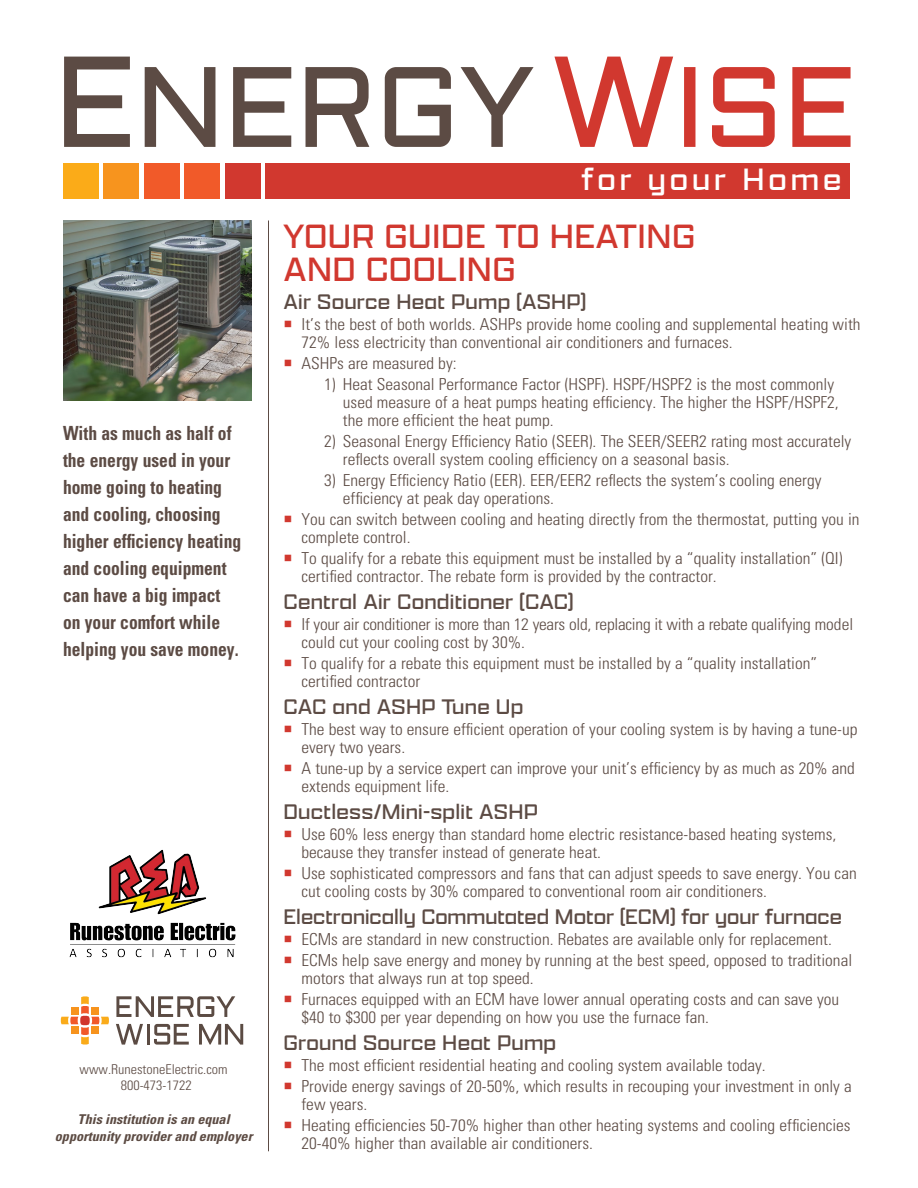
<style>
.page{position:relative;width:918px;height:1188px;background:#fff}
.page>*{position:absolute;margin:0;border:0;box-sizing:border-box;transform-origin:0 0}
.t1{font:300 36px/33px "Apotek Extended";letter-spacing:.01em;color:#d1382f}
.t2{font:300 33px "Apotek Extended";letter-spacing:.12em;color:#fff}
.t3{font:300 22.5px "Apotek Extended";letter-spacing:.01em;color:#5c4b44}
.t4{font:700 condensed 19.5px/27px "Univers LT Std";color:#5c4b44;scale:.9 1}
.t5{font:300 condensed 16.5px/18px "Univers LT Std";color:#5c4b44;scale:1.05 1}
.t6{font:italic 700 condensed 13.5px/17px "Univers LT Std";color:#5c4b43;text-align:center;scale:1.05 1}
.t7{font:300 condensed 13.5px/16.2px "Univers LT Std";color:#5c4b44;text-align:center;scale:1.05 1}
.s1{color:#d1382f}
</style>
<div class="page">
<img style="left:63px;top:220px;width:189px;height:180px">
<hr style="left:268px;top:220px;width:1px;height:931px;background:#5c4b44">
<div style="left:63px;top:163px;width:36px;height:36px;background:#fbab18"></div>
<div style="left:104px;top:163px;width:36px;height:36px;background:#f7941e"></div>
<div style="left:144px;top:163px;width:36px;height:36px;background:#f15a29"></div>
<div style="left:184px;top:163px;width:36px;height:36px;background:#f15a29"></div>
<div style="left:225px;top:163px;width:36px;height:36px;background:#d1382f"></div>
<div style="left:266px;top:163px;width:584px;height:36px;background:#d1382f"></div>
<svg style="left:554px;top:57px;width:297px;height:90px"></svg>
<svg style="left:64px;top:57px;width:470px;height:90px"></svg>
<svg style="left:116px;top:996px;width:119px;height:21px"></svg>
<svg style="left:116px;top:1024px;width:27px;height:21px"></svg>
<hr style="left:147px;top:1024px;width:3px;height:21px;background:#5b4b43">
<svg style="left:154px;top:1024px;width:35px;height:21px"></svg>
<svg style="left:199px;top:1024px;width:44px;height:21px"></svg>
<svg style="left:61px;top:996px;width:48px;height:49px"></svg>
<img style="left:69px;top:849px;width:167px;height:109px">
<p class="t4" style="left:63px;top:419px;width:200px">With as much as half of the energy used in your home going to heating and cooling, choosing higher efficiency heating and cooling equipment can have a big impact on your comfort while helping you save money.</p>
<p class="t7" style="left:80px;top:1061px;width:142px">www.RunestoneElectric.com<br>800-473-1722</p>
<p class="t6" style="left:55px;top:1111px;width:190px">This institution is an equal opportunity provider and employer</p>
<h2 class="t2" style="left:581px;top:159px;width:262px">for your Home</h2>
<h1 class="t1" style="left:284px;top:218px;width:413px">YOUR GUIDE TO HEATING<br>AND COOLING</h1>
<h3 class="t3" style="left:284px;top:288px;width:304px">Air Source Heat Pump (ASHP)</h3>
<p class="t5" style="left:301px;top:316px;width:534px;text-indent:-18px"><span class="s1">○</span> It’s the best of both worlds. ASHPs provide home cooling and supplemental heating with<br>72% less electricity than conventional air conditioners and furnaces.</p>
<p class="t5" style="left:284px;top:355px;width:166px"><span class="s1">○</span> ASHPs are measured by:</p>
<p class="t5" style="left:343px;top:376px;width:474px;text-indent:-19px">1) Heat Seasonal Performance Factor (HSPF). HSPF/HSPF2 is the most commonly used measure of a heat pumps heating efficiency. The higher the HSPF/HSPF2, the more efficient the heat pump.</p>
<p class="t5" style="left:343px;top:433px;width:486px;text-indent:-19px">2) Seasonal Energy Efficiency Ratio (SEER). The SEER/SEER2 rating most accurately reflects overall system cooling efficiency on a seasonal basis.</p>
<p class="t5" style="left:343px;top:472px;width:457px;text-indent:-19px">3) Energy Efficiency Ratio (EER). EER/EER2 reflects the system’s cooling energy efficiency at peak day operations.</p>
<p class="t5" style="left:301px;top:511px;width:533px;text-indent:-18px"><span class="s1">○</span> You can switch between cooling and heating directly from the thermostat, putting you in complete control.</p>
<p class="t5" style="left:301px;top:550px;width:517px;text-indent:-18px"><span class="s1">○</span> To qualify for a rebate this equipment must be installed by a “quality installation” (QI) certified contractor. The rebate form is provided by the contractor.</p>
<h3 class="t3" style="left:284px;top:588px;width:292px">Central Air Conditioner (CAC)</h3>
<p class="t5" style="left:301px;top:616px;width:527px;text-indent:-18px"><span class="s1">○</span> If your air conditioner is more than 12 years old, replacing it with a rebate qualifying model could cut your cooling cost by 30%.</p>
<p class="t5" style="left:301px;top:655px;width:493px;text-indent:-18px"><span class="s1">○</span> To qualify for a rebate this equipment must be installed by a “quality installation” certified contractor</p>
<h3 class="t3" style="left:284px;top:693px;width:242px">CAC and ASHP Tune Up</h3>
<p class="t5" style="left:301px;top:721px;width:531px;text-indent:-18px"><span class="s1">○</span> The best way to ensure efficient operation of your cooling system is by having a tune-up every two years.</p>
<p class="t5" style="left:301px;top:760px;width:529px;text-indent:-18px"><span class="s1">○</span> A tune-up by a service expert can improve your unit’s efficiency by as much as 20% and extends equipment life.</p>
<h3 class="t3" style="left:284px;top:798px;width:256px">Ductless/Mini-split ASHP</h3>
<p class="t5" style="left:301px;top:826px;width:511px;text-indent:-18px"><span class="s1">○</span> Use 60% less energy than standard home electric resistance-based heating systems, because they transfer instead of generate heat.</p>
<p class="t5" style="left:301px;top:865px;width:530px;text-indent:-18px"><span class="s1">○</span> Use sophisticated compressors and fans that can adjust speeds to save energy. You can cut cooling costs by 30% compared to conventional room air conditioners.</p>
<h3 class="t3" style="left:284px;top:903px;width:560px">Electronically Commutated Motor (ECM) for your furnace</h3>
<p class="t5" style="left:284px;top:931px;width:524px"><span class="s1">○</span> ECMs are standard in new construction. Rebates are available only for replacement.</p>
<p class="t5" style="left:301px;top:952px;width:526px;text-indent:-18px"><span class="s1">○</span> ECMs help save energy and money by running at the best speed, opposed to traditional motors that always run at top speed.</p>
<p class="t5" style="left:301px;top:991px;width:514px;text-indent:-18px"><span class="s1">○</span> Furnaces equipped with an ECM have lower annual operating costs and can save you $40 to $300 per year depending on how you use the furnace fan.</p>
<h3 class="t3" style="left:284px;top:1029px;width:274px">Ground Source Heat Pump</h3>
<p class="t5" style="left:284px;top:1057px;width:461px"><span class="s1">○</span> The most efficient residential heating and cooling system available today.</p>
<p class="t5" style="left:301px;top:1078px;width:526px;text-indent:-18px"><span class="s1">○</span> Provide energy savings of 20-50%, which results in recouping your investment in only a few years.</p>
<p class="t5" style="left:301px;top:1117px;width:525px;text-indent:-18px"><span class="s1">○</span> Heating efficiencies 50-70% higher than other heating systems and cooling efficiencies<br>20-40% higher than available air conditioners.</p>
</div>
